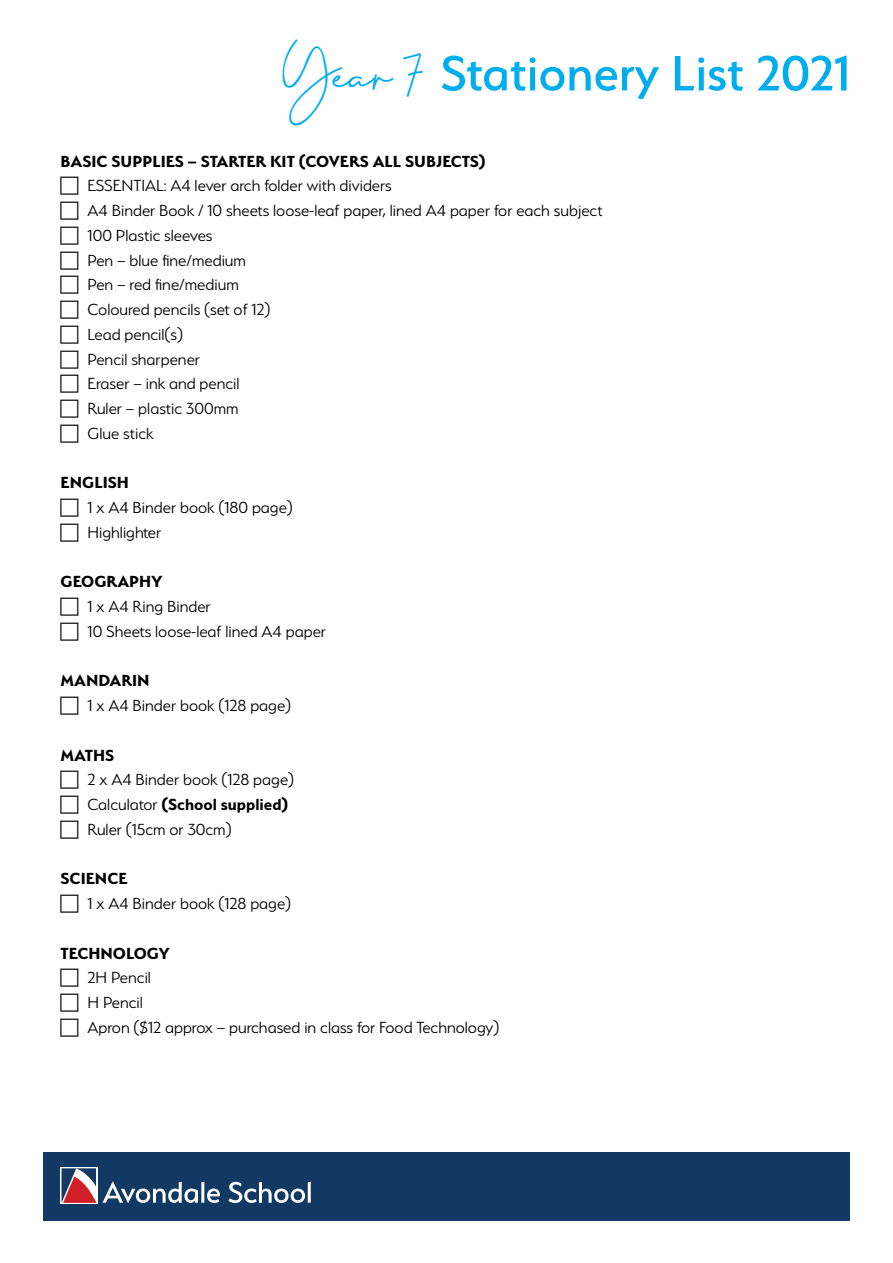
<style>
.page{position:relative;width:893px;height:1263px;background:#fff}
.page>*{position:absolute;margin:0;border:0;box-sizing:border-box;transform-origin:0 0}
.t1{font:500 55.5px "Serenity";color:#00aeef}
.t2{font:300 18px "Serenity";color:#000}
.t3{font:700 18px "Serenity";color:#000}
.s1{font-family:"Cervanttis";font-weight:400;font-size:45px}
.s2{font-weight:300}
</style>
<div class="page">
<div style="left:43px;top:1152px;width:806px;height:68px;background:#113963"></div>
<svg style="left:102px;top:1181px;width:118px;height:22px"></svg>
<svg style="left:228px;top:1182px;width:83px;height:21px"></svg>
<div style="left:60px;top:1167px;width:37px;height:37px;background:#8fa1b5"></div>
<svg style="left:62px;top:1168px;width:34px;height:35px"></svg>
<p class="t1" style="left:280px;top:43px;width:571px"><span class="s1">Year 7</span> Stationery List 2021</p>
<p class="t3" style="left:61px;top:151px;width:426px">BASIC SUPPLIES – STARTER KIT (COVERS ALL SUBJECTS)</p>
<p class="t2" style="left:88px;top:176px;width:305px">ESSENTIAL: A4 lever arch folder with dividers</p>
<p class="t2" style="left:88px;top:201px;width:517px">A4 Binder Book / 10 sheets loose-leaf paper, lined A4 paper for each subject</p>
<p class="t2" style="left:88px;top:226px;width:126px">100 Plastic sleeves</p>
<p class="t2" style="left:88px;top:251px;width:160px">Pen – blue fine/medium</p>
<p class="t2" style="left:88px;top:275px;width:153px">Pen – red fine/medium</p>
<p class="t2" style="left:88px;top:300px;width:184px">Coloured pencils (set of 12)</p>
<p class="t2" style="left:88px;top:325px;width:97px">Lead pencil(s)</p>
<p class="t2" style="left:88px;top:350px;width:114px">Pencil sharpener</p>
<p class="t2" style="left:88px;top:374px;width:154px">Eraser – ink and pencil</p>
<p class="t2" style="left:88px;top:399px;width:152px">Ruler – plastic 300mm</p>
<p class="t2" style="left:88px;top:424px;width:68px">Glue stick</p>
<p class="t3" style="left:61px;top:473px;width:70px">ENGLISH</p>
<p class="t2" style="left:88px;top:498px;width:207px">1 x A4 Binder book (180 page)</p>
<p class="t2" style="left:88px;top:523px;width:75px">Highlighter</p>
<p class="t3" style="left:61px;top:572px;width:103px">GEOGRAPHY</p>
<p class="t2" style="left:88px;top:597px;width:125px">1 x A4 Ring Binder</p>
<p class="t2" style="left:88px;top:622px;width:240px">10 Sheets loose-leaf lined A4 paper</p>
<p class="t3" style="left:61px;top:671px;width:90px">MANDARIN</p>
<p class="t2" style="left:88px;top:696px;width:205px">1 x A4 Binder book (128 page)</p>
<p class="t3" style="left:61px;top:745px;width:55px">MATHS</p>
<p class="t2" style="left:88px;top:770px;width:208px">2 x A4 Binder book (128 page)</p>
<p class="t3" style="left:88px;top:794px;width:202px"><span class="s2">Calculator</span> (School supplied)</p>
<p class="t2" style="left:88px;top:820px;width:145px">Ruler (15cm or 30cm)</p>
<p class="t3" style="left:61px;top:869px;width:69px">SCIENCE</p>
<p class="t2" style="left:88px;top:894px;width:205px">1 x A4 Binder book (128 page)</p>
<p class="t3" style="left:61px;top:943px;width:111px">TECHNOLOGY</p>
<p class="t2" style="left:88px;top:968px;width:65px">2H Pencil</p>
<p class="t2" style="left:88px;top:993px;width:57px">H Pencil</p>
<p class="t2" style="left:88px;top:1018px;width:413px">Apron ($12 approx – purchased in class for Food Technology)</p>
</div>
